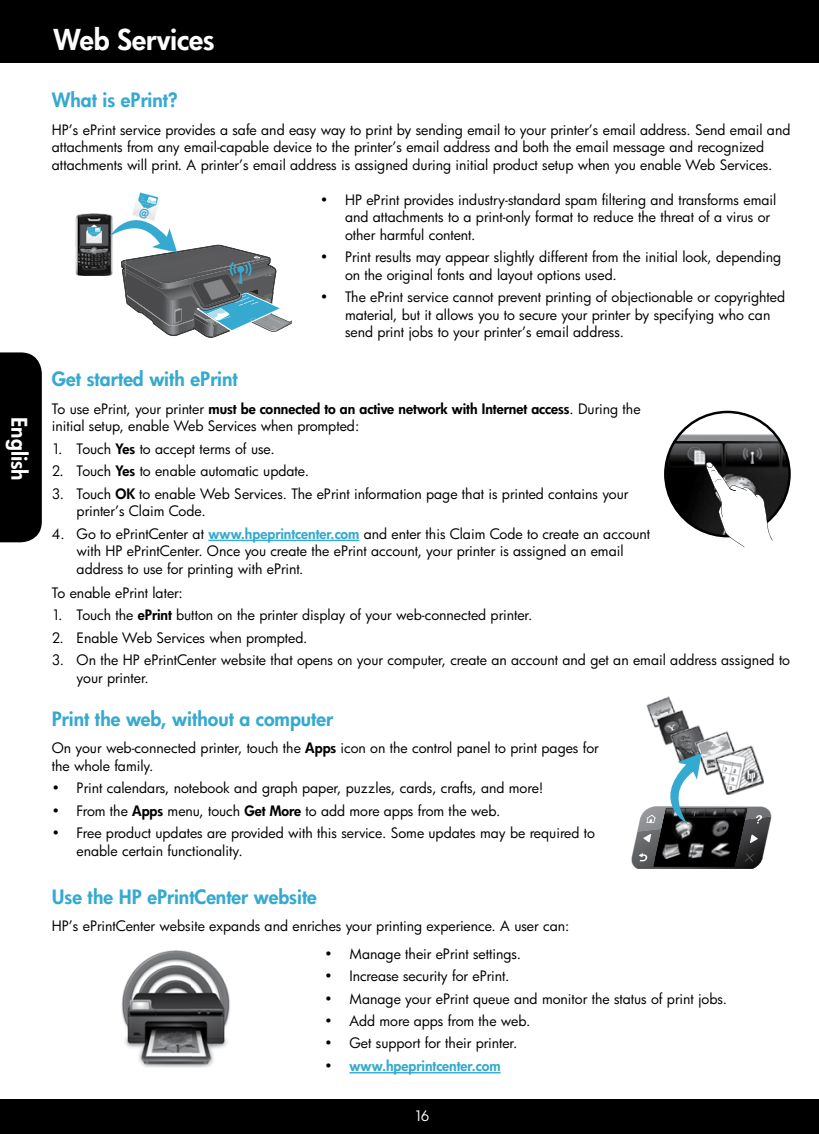
<style>
.page{position:relative;width:819px;height:1134px;background:#fff}
.page>*{position:absolute;margin:0;border:0;box-sizing:border-box;transform-origin:0 0}
.t1{font:800 28px "HP Futura";color:#fff}
.t2{font:800 21px "HP Futura";color:#fff}
.t3{font:800 19.25px "HP Futura";color:#35a9cf}
.t4{font:14px/17.5px "HP Futura";color:#000}
.t5{font:800 14px "HP Futura";color:#35a9cf}
.t6{font:14px "HP Futura";color:#fff}
.s1{font-weight:800}
.s2{font-weight:800;color:#35a9cf}
.s3{color:#000}
</style>
<div class="page">
<div style="left:0;top:0;width:819px;height:62px;background:#000"></div>
<div style="left:0;top:1099px;width:819px;height:35px;background:#000"></div>
<img style="left:121px;top:950px;width:109px;height:117px">
<img style="left:647px;top:697px;width:108px;height:56px">
<svg style="left:631px;top:753px;width:141px;height:116px"></svg>
<svg style="left:664px;top:411px;width:127px;height:137px"></svg>
<img style="left:75px;top:213px;width:35px;height:63px">
<svg style="left:87px;top:225px;width:15px;height:18px"></svg>
<hr style="left:349px;top:1072px;width:152px;height:1px;background:#35a9cf">
<hr style="left:208px;top:540px;width:151px;height:1px;background:#35a9cf">
<div style="left:0;top:352px;width:42px;height:190px;background:#000"></div>
<svg style="left:110px;top:192px;width:181px;height:146px"></svg>
<h2 class="t2" style="left:34px;top:417px;width:65px;rotate:90deg">English</h2>
<h1 class="t1" style="left:54px;top:21px;width:162px">Web Services</h1>
<h3 class="t3" style="left:52px;top:87px;width:127px">What is ePrint?</h3>
<p class="t4" style="left:52px;top:121px;width:740px">HP’s ePrint service provides a safe and easy way to print by sending email to your printer’s email address. Send email and attachments from any email-capable device to the printer’s email address and both the email message and recognized attachments will print. A printer’s email address is assigned during initial product setup when you enable Web Services.</p>
<p class="t4" style="left:345px;top:190px;width:433px;text-indent:-25px"><span class="s1">•</span> HP ePrint provides industry-standard spam filtering and transforms email and attachments to a print-only format to reduce the threat of a virus or other harmful content.</p>
<p class="t4" style="left:345px;top:248px;width:438px;text-indent:-25px"><span class="s1">•</span> Print results may appear slightly different from the initial look, depending on the original fonts and layout options used.</p>
<p class="t4" style="left:345px;top:288px;width:442px;text-indent:-25px"><span class="s1">•</span> The ePrint service cannot prevent printing of objectionable or copyrighted material, but it allows you to secure your printer by specifying who can send print jobs to your printer’s email address.</p>
<h3 class="t3" style="left:52px;top:366px;width:187px">Get started with ePrint</h3>
<p class="t4" style="left:52px;top:400px;width:590px">To use ePrint, your printer <span class="s1">must be connected to an active network with Internet access</span>. During the initial setup, enable Web Services when prompted:</p>
<p class="t4" style="left:52px;top:440px;width:224px">1. Touch <span class="s1">Yes</span> to accept terms of use.</p>
<p class="t4" style="left:52px;top:462px;width:259px">2. Touch <span class="s1">Yes</span> to enable automatic update.</p>
<p class="t4" style="left:77px;top:484px;width:553px;text-indent:-25px">3. Touch <span class="s1">OK</span> to enable Web Services. The ePrint information page that is printed contains your printer’s Claim Code.</p>
<p class="t4" style="left:77px;top:524px;width:575px;text-indent:-25px">4. Go to ePrintCenter at <span class="s2">www.hpeprintcenter.com</span> and enter this Claim Code to create an account with HP ePrintCenter. Once you create the ePrint account, your printer is assigned an email address to use for printing with ePrint.</p>
<p class="t4" style="left:52px;top:584px;width:132px">To enable ePrint later:</p>
<p class="t4" style="left:52px;top:606px;width:482px">1. Touch the <span class="s1">ePrint</span> button on the printer display of your web-connected printer.</p>
<p class="t4" style="left:52px;top:629px;width:257px">2. Enable Web Services when prompted.</p>
<p class="t4" style="left:77px;top:651px;width:715px;text-indent:-25px">3. On the HP ePrintCenter website that opens on your computer, create an account and get an email address assigned to your printer.</p>
<h3 class="t3" style="left:52px;top:706px;width:283px">Print the web, without a computer</h3>
<p class="t4" style="left:52px;top:739px;width:549px">On your web-connected printer, touch the <span class="s1">Apps</span> icon on the control panel to print pages for the whole family.</p>
<p class="t4" style="left:52px;top:779px;width:493px"><span class="s1">•</span> Print calendars, notebook and graph paper, puzzles, cards, crafts, and more!</p>
<p class="t4" style="left:52px;top:801px;width:450px"><span class="s1">•</span> From the <span class="s1">Apps</span> menu, touch <span class="s1">Get More</span> to add more apps from the web.</p>
<p class="t4" style="left:77px;top:824px;width:520px;text-indent:-25px"><span class="s1">•</span> Free product updates are provided with this service. Some updates may be required to enable certain functionality.</p>
<h3 class="t3" style="left:52px;top:883px;width:267px">Use the HP ePrintCenter website</h3>
<p class="t4" style="left:52px;top:917px;width:519px">HP’s ePrintCenter website expands and enriches your printing experience. A user can:</p>
<p class="t4" style="left:325px;top:944px;width:198px"><span class="s1">•</span> Manage their ePrint settings.</p>
<p class="t4" style="left:325px;top:967px;width:186px"><span class="s1">•</span> Increase security for ePrint.</p>
<p class="t4" style="left:325px;top:989px;width:404px"><span class="s1">•</span> Manage your ePrint queue and monitor the status of print jobs.</p>
<p class="t4" style="left:325px;top:1012px;width:207px"><span class="s1">•</span> Add more apps from the web.</p>
<p class="t4" style="left:325px;top:1034px;width:194px"><span class="s1">•</span> Get support for their printer.</p>
<p class="t5" style="left:325px;top:1056px;width:177px"><span class="s3">•</span> www.hpeprintcenter.com</p>
<p class="t6" style="left:414px;top:1106px;width:17px">16</p>
</div>
